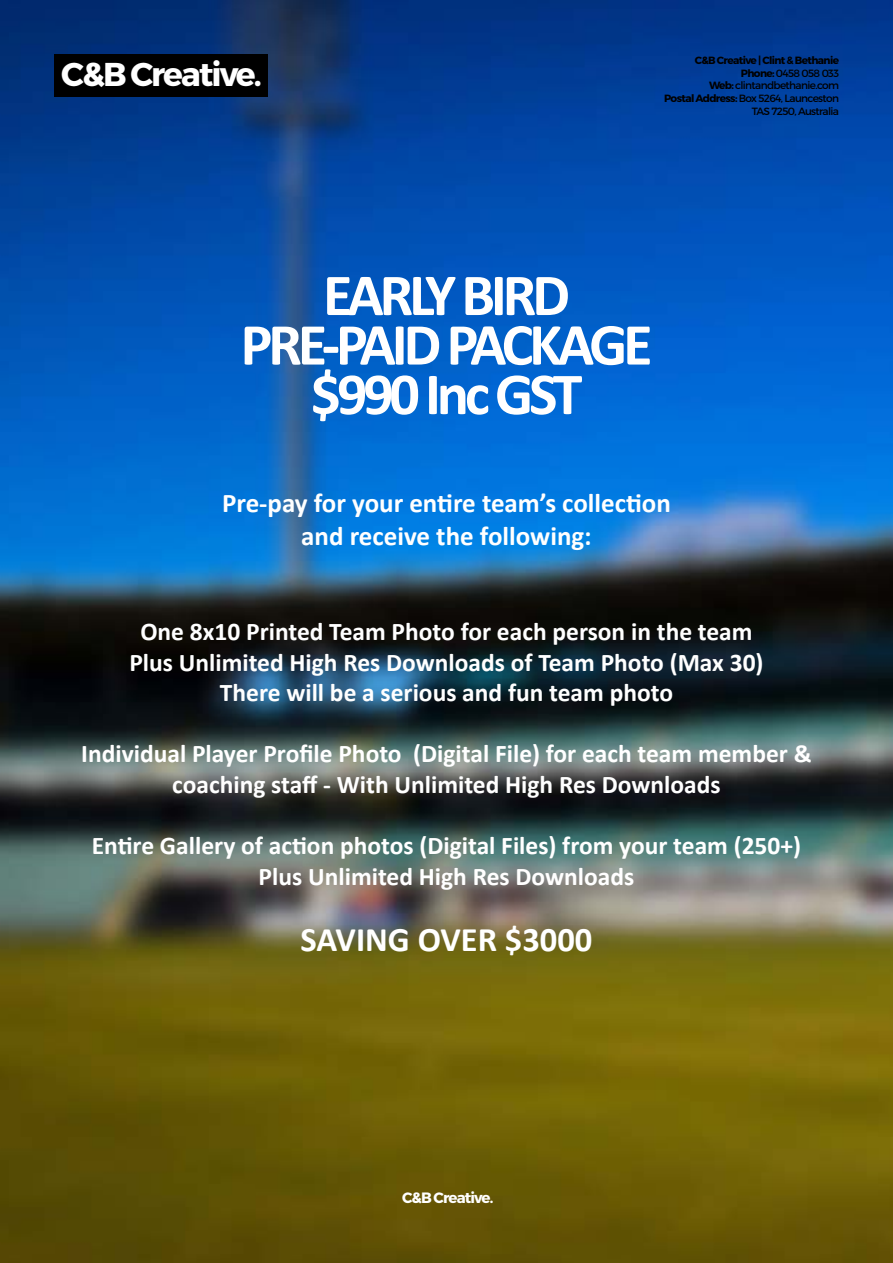
<style>
.page{position:relative;width:893px;height:1263px;background:#fff}
.page>*{position:absolute;margin:0;border:0;box-sizing:border-box;transform-origin:0 0}
.t1{font:700 60px/49.5px "Calibri";letter-spacing:-.07em;color:#fff;text-align:center}
.t2{font:700 34.5px "Calibri";color:#fff}
.t3{font:700 33px "Montserrat";letter-spacing:-.06em;color:#fff}
.t4{font:700 27px/32.4px "Calibri";color:#fff;text-align:center}
.t5{font:700 25.5px/30.6px "Calibri";color:#fff;text-align:center}
.t6{font:700 15px "Montserrat";letter-spacing:-.06em;color:#fff}
.t7{font:10.5px/12.6px "Montserrat";letter-spacing:-.06em;color:#000;text-align:right}
.s1{font-weight:800}
.s2{font-weight:700}
</style>
<div class="page">
<img style="left:0;top:0;width:893px;height:1263px">
<div style="left:54px;top:54px;width:213px;height:43px;background:#000"></div>
<p class="t3" style="left:61px;top:54px;width:202px">C<span class="s1">&amp;</span>B Creative.</p>
<p class="t7" style="left:664px;top:54px;width:176px"><span class="s2">C</span><span class="s1">&amp;</span><span class="s2">B Creative | Clint &amp; Bethanie<br>Phone:</span> 0458 058 033<br><span class="s2">Web:</span> clintandbethanie.com<br><span class="s2">Postal Address:</span> Box 5264, Launceston<br>TAS 7250, Australia</p>
<h1 class="t1" style="left:240px;top:270px;width:413px">EARLY BIRD<br>PRE-PAID PACKAGE $990 Inc GST</h1>
<p class="t4" style="left:222px;top:487px;width:450px">Pre-pay for your entire team’s collection and receive the following:</p>
<p class="t5" style="left:129px;top:616px;width:636px">One 8x10 Printed Team Photo for each person in the team<br>Plus Unlimited High Res Downloads of Team Photo (Max 30)<br>There will be a serious and fun team photo</p>
<p class="t5" style="left:81px;top:738px;width:732px">Individual Player Profile Photo (Digital File) for each team member &amp; coaching staff - With Unlimited High Res Downloads</p>
<p class="t5" style="left:92px;top:830px;width:711px">Entire Gallery of action photos (Digital Files) from your team (250+)<br>Plus Unlimited High Res Downloads</p>
<h2 class="t2" style="left:301px;top:918px;width:293px">SAVING OVER $3000</h2>
<p class="t6" style="left:402px;top:1188px;width:93px">C<span class="s1">&amp;</span>B Creative.</p>
</div>
